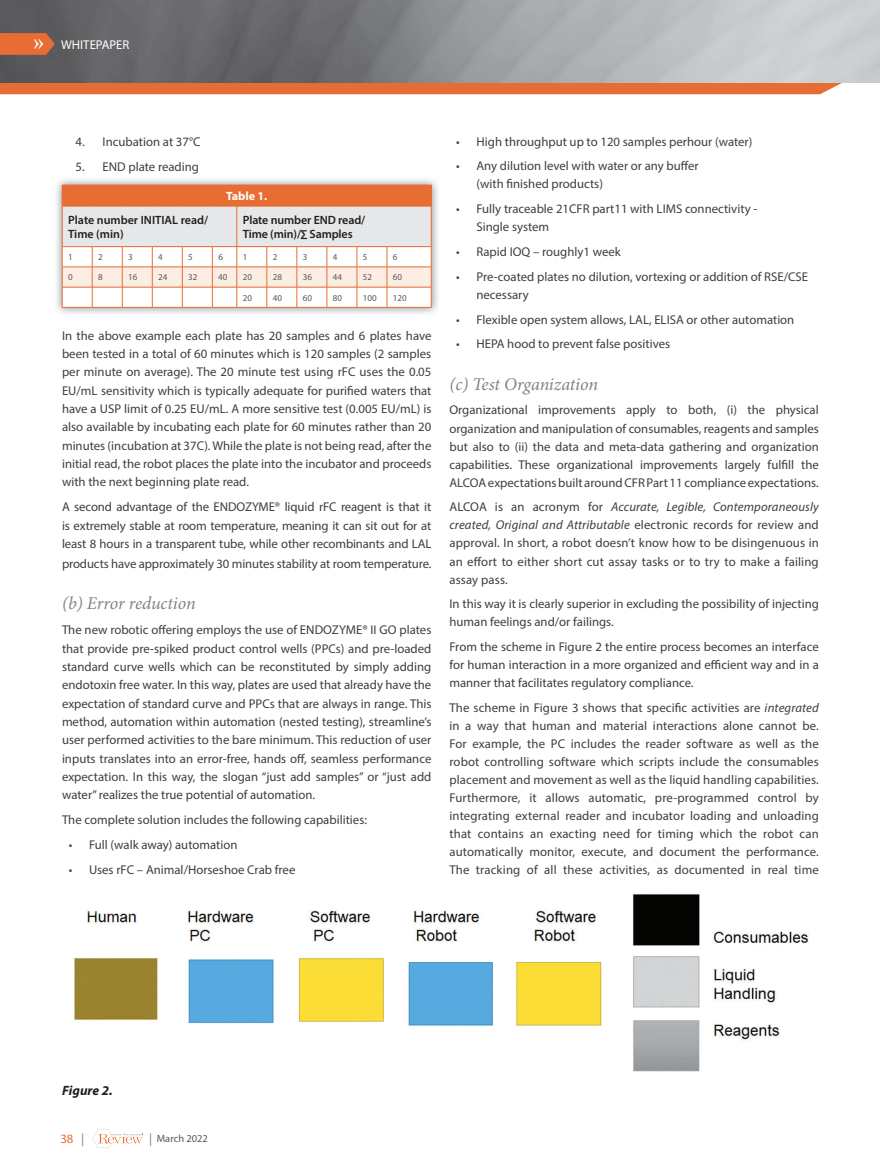
<style>
.page{position:relative;width:880px;height:1176px;background:#fff}
.page>*{position:absolute;margin:0;border:0;box-sizing:border-box;transform-origin:0 0}
.t1{font:italic 18px "Minion Pro";letter-spacing:-.01em;color:#808285}
.t2{font:italic 700 13.5px "Myriad Pro";color:#231f20}
.t3{font:12.75px/18px "Myriad Pro";color:#3e3e3f;text-align:justify}
.t4{font:12.75px "Myriad Pro";color:#fff}
.t5{font:12.75px "Myriad Pro";color:#e86d32}
.t6{font:12.75px "Myriad Pro";color:#808285}
.t7{font:600 12px/14.4px "Myriad Pro";letter-spacing:-.01em;color:#231f20}
.t8{font:700 12px "Myriad Pro";color:#fff}
.t9{font:10.5px "Myriad Pro";color:#57585a}
.t10{font:9px "Myriad Pro";color:#57585a}
.s1{font-family:"Minion Pro";font-size:27px}
.s2{font-style:italic}
.s3{color:#808285}
</style>
<div class="page">
<img style="left:56px;top:179px;width:382px;height:135px">
<svg style="left:62px;top:185px;width:370px;height:123px"></svg>
<hr style="left:237px;top:307px;width:30px;height:1px;background:#e86d32">
<hr style="left:267px;top:307px;width:30px;height:1px;background:#e86d32">
<hr style="left:297px;top:307px;width:30px;height:1px;background:#e86d32">
<hr style="left:327px;top:307px;width:30px;height:1px;background:#e86d32">
<hr style="left:357px;top:307px;width:30px;height:1px;background:#e86d32">
<hr style="left:387px;top:307px;width:44px;height:1px;background:#e86d32">
<img style="left:74px;top:894px;width:735px;height:178px">
<svg style="left:0;top:82px;width:843px;height:12px"></svg>
<img style="left:0;top:0;width:879px;height:82px">
<svg style="left:0;top:33px;width:55px;height:22px"></svg>
<svg style="left:92px;top:1129px;width:51px;height:18px"></svg>
<p class="t4" style="left:33px;top:37px;width:98px"><span class="s1">»</span> WHITEPAPER</p>
<p class="t3" style="left:75px;top:132px;width:126px">4. Incubation at 37°C</p>
<p class="t3" style="left:75px;top:157px;width:125px">5. END plate reading</p>
<p class="t8" style="left:226px;top:188px;width:43px">Table 1.</p>
<p class="t7" style="left:68px;top:212px;width:141px">Plate number INITIAL read/<br>Time (min)</p>
<p class="t7" style="left:243px;top:212px;width:124px">Plate number END read/<br>Time (min)/∑ Samples</p>
<p class="t10" style="left:68px;top:251px;width:6px">1</p>
<p class="t10" style="left:98px;top:251px;width:6px">2</p>
<p class="t10" style="left:128px;top:251px;width:6px">3</p>
<p class="t10" style="left:158px;top:251px;width:6px">4</p>
<p class="t10" style="left:188px;top:251px;width:6px">5</p>
<p class="t10" style="left:218px;top:251px;width:6px">6</p>
<p class="t10" style="left:243px;top:251px;width:6px">1</p>
<p class="t10" style="left:273px;top:251px;width:6px">2</p>
<p class="t10" style="left:303px;top:251px;width:6px">3</p>
<p class="t10" style="left:333px;top:251px;width:6px">4</p>
<p class="t10" style="left:363px;top:251px;width:6px">5</p>
<p class="t10" style="left:393px;top:251px;width:6px">6</p>
<p class="t10" style="left:68px;top:272px;width:6px">0</p>
<p class="t10" style="left:98px;top:272px;width:6px">8</p>
<p class="t10" style="left:128px;top:272px;width:11px">16</p>
<p class="t10" style="left:158px;top:272px;width:11px">24</p>
<p class="t10" style="left:188px;top:272px;width:11px">32</p>
<p class="t10" style="left:218px;top:272px;width:11px">40</p>
<p class="t10" style="left:243px;top:272px;width:11px">20</p>
<p class="t10" style="left:273px;top:272px;width:11px">28</p>
<p class="t10" style="left:303px;top:272px;width:11px">36</p>
<p class="t10" style="left:332px;top:272px;width:11px">44</p>
<p class="t10" style="left:362px;top:272px;width:11px">52</p>
<p class="t10" style="left:392px;top:272px;width:11px">60</p>
<p class="t10" style="left:242px;top:292px;width:11px">20</p>
<p class="t10" style="left:272px;top:292px;width:11px">40</p>
<p class="t10" style="left:302px;top:292px;width:11px">60</p>
<p class="t10" style="left:332px;top:292px;width:11px">80</p>
<p class="t10" style="left:362px;top:292px;width:15px">100</p>
<p class="t10" style="left:392px;top:292px;width:15px">120</p>
<p class="t3" style="left:62px;top:326px;width:371px">In the above example each plate has 20 samples and 6 plates have been tested in a total of 60 minutes which is 120 samples (2 samples per minute on average). The 20 minute test using rFC uses the 0.05<br>EU/mL sensitivity which is typically adequate for purified waters that have a USP limit of 0.25 EU/mL. A more sensitive test (0.005 EU/mL) is also available by incubating each plate for 60 minutes rather than 20 minutes (incubation at 37C). While the plate is not being read, after the initial read, the robot places the plate into the incubator and proceeds with the next beginning plate read.</p>
<p class="t3" style="left:62px;top:497px;width:371px">A second advantage of the ENDOZYME® liquid rFC reagent is that it is extremely stable at room temperature, meaning it can sit out for at least 8 hours in a transparent tube, while other recombinants and LAL</p>
<p class="t3" style="left:62px;top:554px;width:370px">products have approximately 30 minutes stability at room temperature.</p>
<h1 class="t1" style="left:62px;top:591px;width:135px">(b) Error reduction</h1>
<p class="t3" style="left:62px;top:620px;width:371px">The new robotic offering employs the use of ENDOZYME® II GO plates that provide pre-spiked product control wells (PPCs) and pre-loaded standard curve wells which can be reconstituted by simply adding endotoxin free water. In this way, plates are used that already have the expectation of standard curve and PPCs that are always in range. This method, automation within automation (nested testing), streamline’s user performed activities to the bare minimum. This reduction of user inputs translates into an error-free, hands off, seamless performance expectation. In this way, the slogan “just add samples” or “just add water” realizes the true potential of automation.</p>
<p class="t3" style="left:62px;top:810px;width:306px">The complete solution includes the following capabilities:</p>
<p class="t3" style="left:69px;top:835px;width:170px">• Full (walk away) automation</p>
<p class="t3" style="left:69px;top:861px;width:228px">• Uses rFC – Animal/Horseshoe Crab free</p>
<p class="t3" style="left:456px;top:132px;width:297px">• High throughput up to 120 samples perhour (water)</p>
<p class="t3" style="left:476px;top:157px;width:224px;text-indent:-20px">• Any dilution level with water or any buffer (with finished products)</p>
<p class="t3" style="left:476px;top:200px;width:282px;text-indent:-20px">• Fully traceable 21CFR part11 with LIMS connectivity -<br>Single system</p>
<p class="t3" style="left:456px;top:242px;width:166px">• Rapid IOQ – roughly1 week</p>
<p class="t3" style="left:476px;top:267px;width:333px;text-indent:-20px">• Pre-coated plates no dilution, vortexing or addition of RSE/CSE necessary</p>
<p class="t3" style="left:456px;top:310px;width:339px">• Flexible open system allows, LAL, ELISA or other automation</p>
<p class="t3" style="left:456px;top:335px;width:215px">• HEPA hood to prevent false positives</p>
<h1 class="t1" style="left:449px;top:371px;width:150px">(c) Test Organization</h1>
<p class="t3" style="left:449px;top:401px;width:371px">Organizational improvements apply to both, (i) the physical organization and manipulation of consumables, reagents and samples but also to (ii) the data and meta-data gathering and organization capabilities. These organizational improvements largely fulfill the ALCOA expectations built around CFR Part 11 compliance expectations.</p>
<p class="t3" style="left:449px;top:498px;width:371px">ALCOA is an acronym for <span class="s2">Accurate, Legible, Contemporaneously created, Original and Attributable</span> electronic records for review and approval. In short, a robot doesn’t know how to be disingenuous in an effort to either short cut assay tasks or to try to make a failing assay pass.</p>
<p class="t3" style="left:449px;top:595px;width:371px">In this way it is clearly superior in excluding the possibility of injecting human feelings and/or failings.</p>
<p class="t3" style="left:449px;top:637px;width:371px">From the scheme in Figure 2 the entire process becomes an interface for human interaction in a more organized and efficient way and in a manner that facilitates regulatory compliance.</p>
<p class="t3" style="left:449px;top:698px;width:371px">The scheme in Figure 3 shows that specific activities are <span class="s2">integrated </span>in a way that human and material interactions alone cannot be.<br>For example, the PC includes the reader software as well as the robot controlling software which scripts include the consumables placement and movement as well as the liquid handling capabilities.<br>Furthermore, it allows automatic, pre-programmed control by integrating external reader and incubator loading and unloading that contains an exacting need for timing which the robot can automatically monitor, execute, and document the performance.<br>The tracking of all these activities, as documented in real time</p>
<p class="t2" style="left:62px;top:1081px;width:52px">Figure 2.</p>
<p class="t5" style="left:60px;top:1130px;width:25px">38 <span class="s3">|</span></p>
<p class="t6" style="left:149px;top:1130px;width:5px">|</p>
<p class="t9" style="left:157px;top:1132px;width:53px">March 2022</p>
</div>
